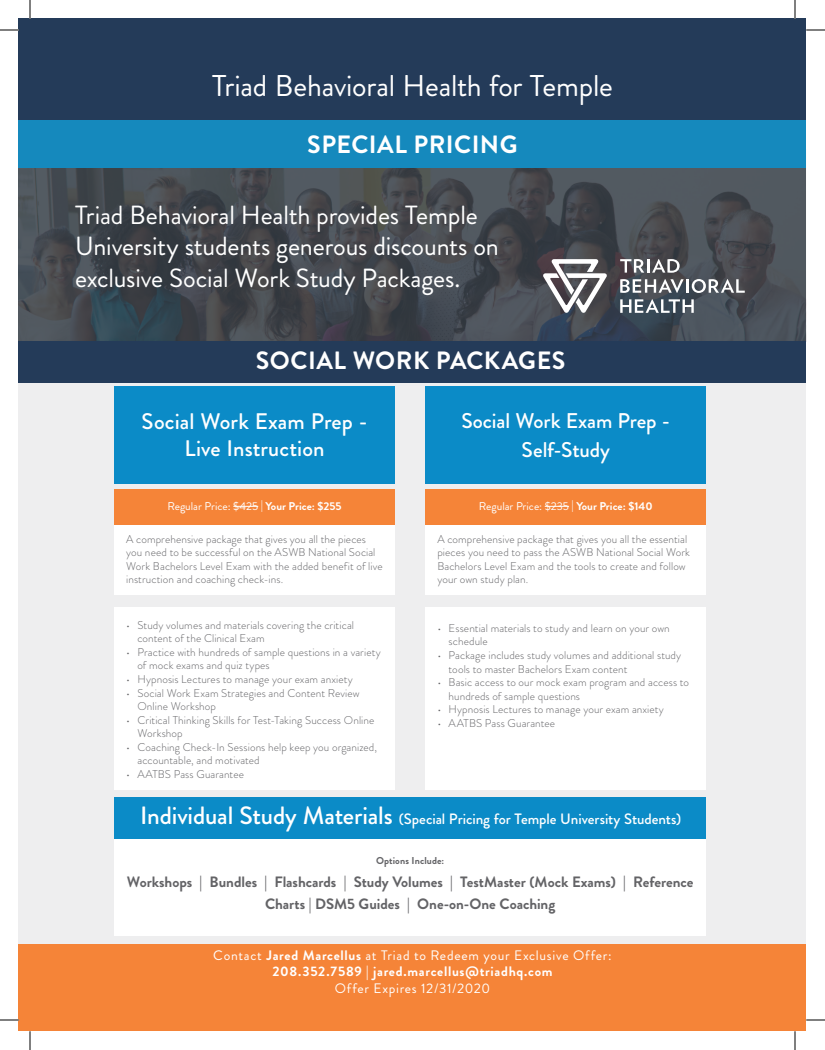
<style>
.page{position:relative;width:825px;height:1050px;background:#fff}
.page>*{position:absolute;margin:0;border:0;box-sizing:border-box;transform-origin:0 0}
.t1{font:30px "Brandon Grotesque";letter-spacing:-.005em;color:#fff}
.t2{font:26.25px/31.5px "Brandon Grotesque";letter-spacing:-.005em;color:#fff}
.t3{font:700 25px "Brandon Grotesque";letter-spacing:.02em;color:#fff}
.t4{font:500 22.5px/27.1px "Brandon Grotesque";letter-spacing:.005em;color:#fff;text-align:center}
.t5{font:500 21.25px "Brandon Grotesque";letter-spacing:-.005em;color:#fff}
.t6{font:700 15px/22.5px "Brandon Grotesque";letter-spacing:-.005em;color:#636366;text-align:center}
.t7{font:500 15px "Brandon Grotesque";letter-spacing:-.005em;color:#fff}
.t8{font:13.75px "Brandon Grotesque";letter-spacing:.05em;color:#fff}
.t9{font:700 13.75px "Brandon Grotesque";letter-spacing:.05em;color:#fff}
.t10{font:300 11.25px/13.5px "Brandon Grotesque";letter-spacing:.01em;color:#636366}
.t11{font:11.25px "Brandon Grotesque";color:#fff}
.t12{font:700 10px "Brandon Grotesque";letter-spacing:.01em;color:#636366}
.s1{font-weight:700}
.s2{font-size:25px}
</style>
<div class="page">
<div style="left:19px;top:383px;width:787px;height:561px;background:#eeeeef"></div>
<div style="left:19px;top:944px;width:787px;height:87px;background:#f58438"></div>
<img style="left:19px;top:168px;width:787px;height:173px">
<div style="left:19px;top:120px;width:787px;height:48px;background:#1589bd"></div>
<div style="left:19px;top:19px;width:787px;height:101px;background:#243b59"></div>
<div style="left:19px;top:341px;width:787px;height:42px;background:#243b59"></div>
<svg style="left:543px;top:259px;width:64px;height:54px"></svg>
<svg style="left:620px;top:259px;width:24px;height:14px"></svg>
<hr style="left:647px;top:259px;width:3px;height:14px;background:#fff">
<svg style="left:652px;top:259px;width:28px;height:14px"></svg>
<svg style="left:620px;top:279px;width:64px;height:14px"></svg>
<hr style="left:686px;top:279px;width:3px;height:14px;background:#fff">
<svg style="left:692px;top:279px;width:53px;height:14px"></svg>
<svg style="left:620px;top:299px;width:74px;height:14px"></svg>
<div style="left:114px;top:525px;width:281px;height:70px;background:#fff"></div>
<div style="left:426px;top:525px;width:280px;height:70px;background:#fff"></div>
<div style="left:114px;top:386px;width:281px;height:98px;background:#0b8bc7"></div>
<div style="left:426px;top:386px;width:280px;height:98px;background:#0b8bc7"></div>
<div style="left:114px;top:489px;width:281px;height:36px;background:#f58438"></div>
<div style="left:426px;top:489px;width:280px;height:36px;background:#f58438"></div>
<svg style="left:233px;top:506px;width:25px;height:1px"></svg>
<svg style="left:545px;top:506px;width:24px;height:1px"></svg>
<div style="left:114px;top:607px;width:281px;height:183px;background:#fff"></div>
<div style="left:114px;top:838px;width:592px;height:98px;background:#fff"></div>
<div style="left:114px;top:797px;width:592px;height:41px;background:#0b8bc7"></div>
<div style="left:426px;top:607px;width:280px;height:183px;background:#fff"></div>
<svg style="left:0;top:29px;width:19px;height:2px"></svg>
<svg style="left:806px;top:29px;width:19px;height:2px"></svg>
<svg style="left:0;top:1019px;width:19px;height:2px"></svg>
<svg style="left:806px;top:1019px;width:19px;height:2px"></svg>
<svg style="left:29px;top:0;width:2px;height:19px"></svg>
<svg style="left:29px;top:1031px;width:2px;height:19px"></svg>
<svg style="left:794px;top:0;width:2px;height:19px"></svg>
<svg style="left:794px;top:1031px;width:2px;height:19px"></svg>
<p class="t1" style="left:212px;top:65px;width:402px">Triad Behavioral Health for Temple</p>
<p class="t3" style="left:307px;top:126px;width:212px">SPECIAL PRICING</p>
<p class="t2" style="left:75px;top:199px;width:425px">Triad Behavioral Health provides Temple<br>University students generous discounts on exclusive Social Work Study Packages.</p>
<p class="t3" style="left:256px;top:343px;width:311px">SOCIAL WORK PACKAGES</p>
<p class="t4" style="left:142px;top:408px;width:227px">Social Work Exam Prep -<br>Live Instruction</p>
<p class="t5" style="left:461px;top:406px;width:210px">Social Work Exam Prep -</p>
<p class="t5" style="left:522px;top:435px;width:90px">Self-Study</p>
<p class="t11" style="left:167px;top:498px;width:176px">Regular Price: $425 | <span class="s1">Your Price: $255</span></p>
<p class="t11" style="left:479px;top:498px;width:175px">Regular Price: $235 | <span class="s1">Your Price: $140</span></p>
<p class="t10" style="left:126px;top:532px;width:258px">A comprehensive package that gives you all the pieces you need to be successful on the ASWB National Social Work Bachelors Level Exam with the added benefit of live instruction and coaching check-ins.</p>
<p class="t10" style="left:437px;top:532px;width:254px">A comprehensive package that gives you all the essential pieces you need to pass the ASWB National Social Work Bachelors Level Exam and the tools to create and follow your own study plan.</p>
<p class="t10" style="left:137px;top:618px;width:218px;text-indent:-11px">• Study volumes and materials covering the critical content of the Clinical Exam</p>
<p class="t10" style="left:137px;top:645px;width:245px;text-indent:-11px">• Practice with hundreds of sample questions in a variety of mock exams and quiz types</p>
<p class="t10" style="left:126px;top:672px;width:228px">• Hypnosis Lectures to manage your exam anxiety</p>
<p class="t10" style="left:137px;top:686px;width:224px;text-indent:-11px">• Social Work Exam Strategies and Content Review<br>Online Workshop</p>
<p class="t10" style="left:137px;top:713px;width:238px;text-indent:-11px">• Critical Thinking Skills for Test-Taking Success Online<br>Workshop</p>
<p class="t10" style="left:137px;top:740px;width:241px;text-indent:-11px">• Coaching Check-In Sessions help keep you organized, accountable, and motivated</p>
<p class="t10" style="left:126px;top:767px;width:119px">• AATBS Pass Guarantee</p>
<p class="t10" style="left:449px;top:621px;width:223px;text-indent:-11px">• Essential materials to study and learn on your own schedule</p>
<p class="t10" style="left:449px;top:648px;width:234px;text-indent:-11px">• Package includes study volumes and additional study tools to master Bachelors Exam content</p>
<p class="t10" style="left:449px;top:676px;width:242px;text-indent:-11px">• Basic access to our mock exam program and access to hundreds of sample questions</p>
<p class="t10" style="left:437px;top:703px;width:228px">• Hypnosis Lectures to manage your exam anxiety</p>
<p class="t10" style="left:437px;top:716px;width:119px">• AATBS Pass Guarantee</p>
<p class="t7" style="left:140px;top:808px;width:543px"><span class="s2">Individual Study Materials</span> (Special Pricing for Temple University Students)</p>
<p class="t12" style="left:376px;top:854px;width:70px">Options Include:</p>
<p class="t6" style="left:127px;top:870px;width:568px">Workshops | Bundles | Flashcards | Study Volumes | TestMaster (Mock Exams) | Reference<br>Charts | DSM5 Guides | One-on-One Coaching</p>
<p class="t8" style="left:213px;top:945px;width:400px">Contact <span class="s1">Jared Marcellus</span> at Triad to Redeem your Exclusive Offer:</p>
<p class="t9" style="left:272px;top:962px;width:282px">208.352.7589 | jared.marcellus@triadhq.com</p>
<p class="t8" style="left:335px;top:978px;width:157px">Offer Expires 12/31/2020</p>
</div>
